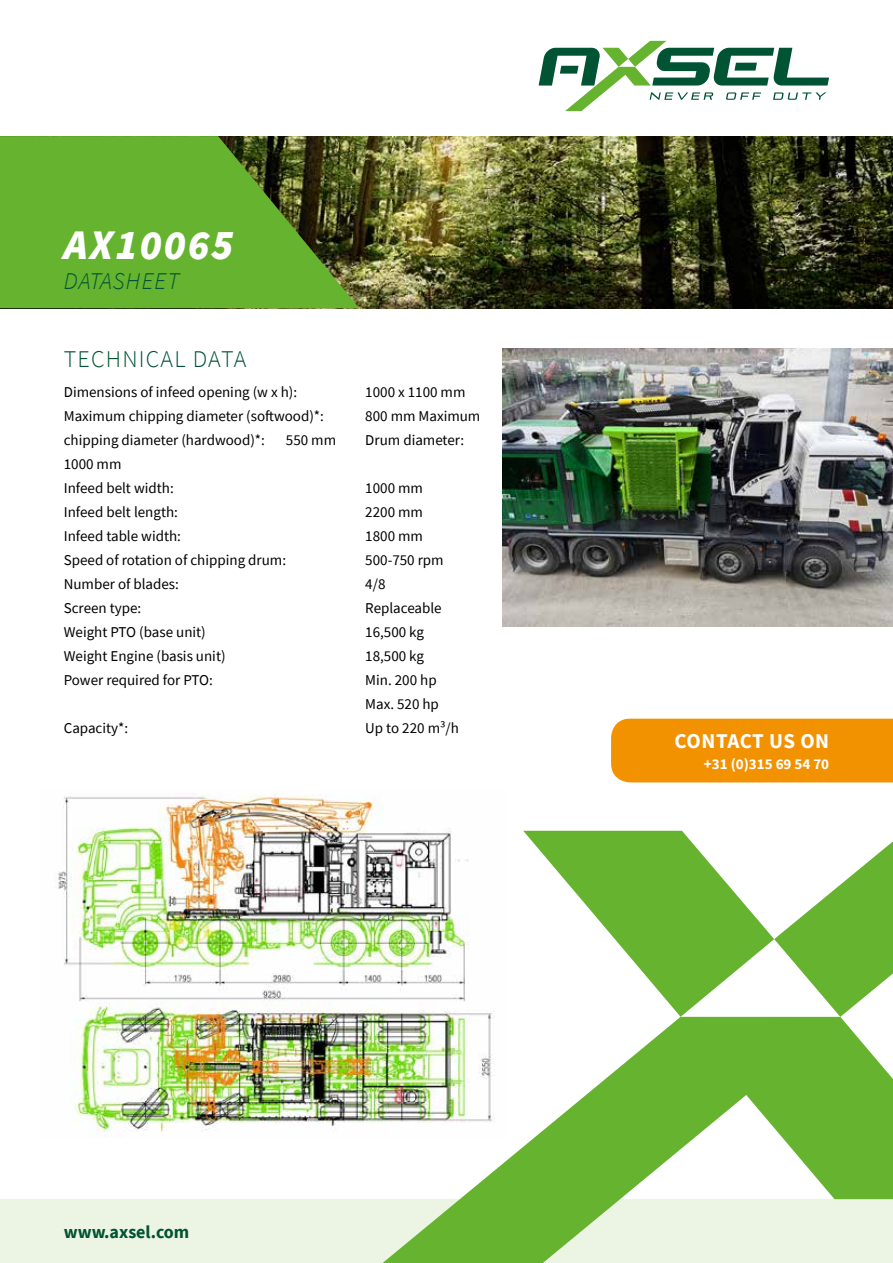
<style>
.page{position:relative;width:893px;height:1263px;background:#fff}
.page>*{position:absolute;margin:0;border:0;box-sizing:border-box;transform-origin:0 0}
.t1{font:italic 900 42px "Source Sans Pro";letter-spacing:.05em;color:#fff}
.t2{font:300 24px "Source Sans Pro";letter-spacing:.05em;color:#005333}
.t3{font:italic 300 24px "Source Sans Pro";letter-spacing:.05em;color:#005333}
.t4{font:700 21px "Source Sans Pro";letter-spacing:.015em;color:#fff}
.t5{font:700 18px "Source Sans Pro";color:#005333}
.t6{font:15px/24px "Source Sans Pro";color:#000}
.t7{font:700 15px "Source Sans Pro";color:#fff}
</style>
<div class="page">
<svg style="left:539px;top:41px;width:290px;height:70px"></svg>
<img style="left:359px;top:136px;width:534px;height:172px">
<svg style="left:0;top:136px;width:359px;height:172px;background:#5e9d2b"></svg>
<div style="left:0;top:1199px;width:893px;height:64px;background:#ecf4e3"></div>
<svg style="left:382px;top:1017px;width:511px;height:246px;fill:#65b32e"></svg>
<svg style="left:774px;top:841px;width:119px;height:176px"></svg>
<svg style="left:523px;top:831px;width:251px;height:186px"></svg>
<div style="left:611px;top:719px;width:282px;height:63px;background:#f39200"></div>
<img style="left:503px;top:349px;width:390px;height:277px">
<img style="left:58px;top:793px;width:449px;height:344px">
<h1 class="t1" style="left:64px;top:216px;width:171px">AX10065</h1>
<h2 class="t3" style="left:64px;top:266px;width:117px">DATASHEET</h2>
<h2 class="t2" style="left:64px;top:344px;width:184px">TECHNICAL DATA</h2>
<p class="t6" style="left:64px;top:380px;width:235px">Dimensions of infeed opening (w x h):</p>
<p class="t6" style="left:365px;top:380px;width:102px">1000 x 1100 mm</p>
<p class="t6" style="left:64px;top:404px;width:262px">Maximum chipping diameter (softwood)*:</p>
<p class="t6" style="left:365px;top:404px;width:117px">800 mm Maximum</p>
<p class="t6" style="left:64px;top:428px;width:203px">chipping diameter (hardwood)*:</p>
<p class="t6" style="left:286px;top:428px;width:52px">550 mm</p>
<p class="t6" style="left:365px;top:428px;width:100px">Drum diameter:</p>
<p class="t6" style="left:64px;top:452px;width:111px">1000 mm<br>Infeed belt width:</p>
<p class="t6" style="left:365px;top:476px;width:59px">1000 mm</p>
<p class="t6" style="left:64px;top:500px;width:116px">Infeed belt length:</p>
<p class="t6" style="left:365px;top:500px;width:59px">2200 mm</p>
<p class="t6" style="left:64px;top:524px;width:119px">Infeed table width:</p>
<p class="t6" style="left:365px;top:524px;width:59px">1800 mm</p>
<p class="t6" style="left:64px;top:548px;width:224px">Speed of rotation of chipping drum:</p>
<p class="t6" style="left:365px;top:548px;width:80px">500-750 rpm</p>
<p class="t6" style="left:64px;top:572px;width:117px">Number of blades:</p>
<p class="t6" style="left:365px;top:572px;width:22px">4/8</p>
<p class="t6" style="left:64px;top:596px;width:79px">Screen type:</p>
<p class="t6" style="left:365px;top:596px;width:78px">Replaceable</p>
<p class="t6" style="left:64px;top:620px;width:144px">Weight PTO (base unit)</p>
<p class="t6" style="left:365px;top:620px;width:60px">16,500 kg</p>
<p class="t6" style="left:64px;top:644px;width:163px">Weight Engine (basis unit)</p>
<p class="t6" style="left:365px;top:644px;width:60px">18,500 kg</p>
<p class="t6" style="left:64px;top:668px;width:151px">Power required for PTO:</p>
<p class="t6" style="left:365px;top:668px;width:75px">Min. 200 hp<br>Max. 520 hp</p>
<p class="t6" style="left:64px;top:716px;width:66px">Capacity*:</p>
<p class="t6" style="left:365px;top:716px;width:95px">Up to 220 m³/h</p>
<p class="t5" style="left:64px;top:1220px;width:127px">www.axsel.com</p>
<h3 class="t4" style="left:675px;top:727px;width:156px">CONTACT US ON</h3>
<p class="t7" style="left:704px;top:754px;width:127px">+31 (0)315 69 54 70</p>
</div>
